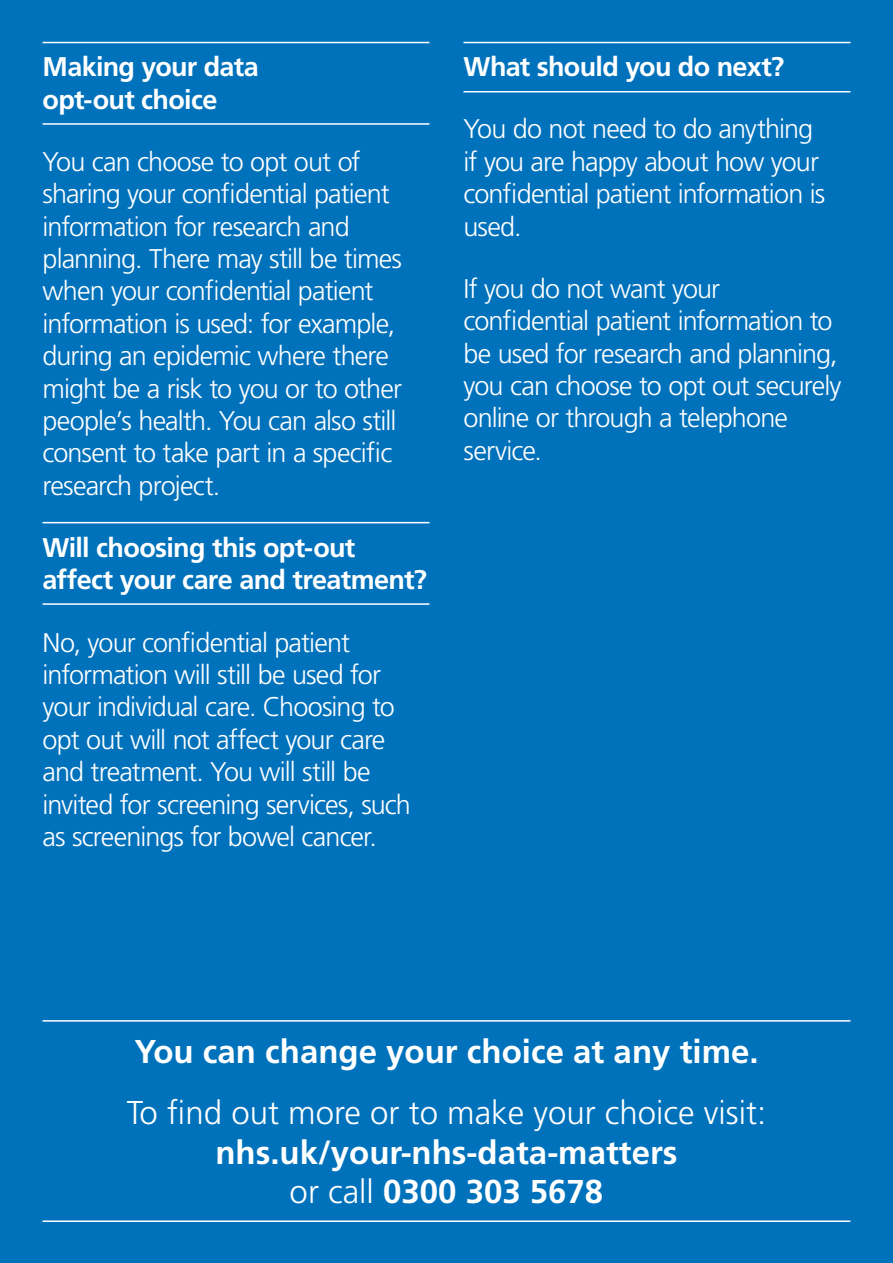
<style>
.page{position:relative;width:893px;height:1263px;background:#0072bc}
.page>*{position:absolute;margin:0;border:0;box-sizing:border-box;transform-origin:0 0}
.t1{font:700 33px/39.6px "Frutiger LT Std";color:#fff;text-align:center}
.t2{font:300 33px "Frutiger LT Std";color:#fff}
.t3{font:300 27px/32.4px "Frutiger LT Std";letter-spacing:-.03em;color:#fff}
.t4{font:700 27px/32.4px "Frutiger LT Std";letter-spacing:-.025em;color:#fff}
.s1{font-weight:300}
</style>
<div class="page">
<hr style="left:43px;top:42px;width:386px;height:1px;background:#fff">
<hr style="left:43px;top:522px;width:386px;height:1px;background:#fff">
<hr style="left:463px;top:42px;width:387px;height:1px;background:#fff">
<hr style="left:43px;top:123px;width:386px;height:2px;background:#fff">
<hr style="left:43px;top:603px;width:386px;height:2px;background:#fff">
<hr style="left:463px;top:91px;width:387px;height:1px;background:#fff">
<hr style="left:43px;top:1220px;width:807px;height:2px;background:#fff">
<hr style="left:43px;top:1020px;width:807px;height:1px;background:#fff">
<p class="t4" style="left:43px;top:53px;width:218px">Making your data opt-out choice</p>
<p class="t3" style="left:43px;top:147px;width:361px">You can choose to opt out of sharing your confidential patient information for research and planning. There may still be times when your confidential patient information is used: for example, during an epidemic where there might be a risk to you or to other people’s health. You can also still consent to take part in a specific research project.</p>
<p class="t4" style="left:43px;top:534px;width:386px">Will choosing this opt-out affect your care and treatment?</p>
<p class="t3" style="left:43px;top:628px;width:370px">No, your confidential patient information will still be used for your individual care. Choosing to opt out will not affect your care and treatment. You will still be invited for screening services, such as screenings for bowel cancer.</p>
<p class="t4" style="left:463px;top:53px;width:322px">What should you do next?</p>
<p class="t3" style="left:463px;top:115px;width:363px">You do not need to do anything if you are happy about how your confidential patient information is used.</p>
<p class="t3" style="left:463px;top:274px;width:380px">If you do not want your confidential patient information to be used for research and planning, you can choose to opt out securely online or through a telephone service.</p>
<p class="t1" style="left:134px;top:1035px;width:626px">You can change your choice at any time.</p>
<p class="t2" style="left:127px;top:1099px;width:641px">To find out more or to make your choice visit:</p>
<p class="t1" style="left:215px;top:1135px;width:464px">nhs.uk/your-nhs-data-matters <span class="s1">or call</span> 0300 303 5678</p>
</div>
